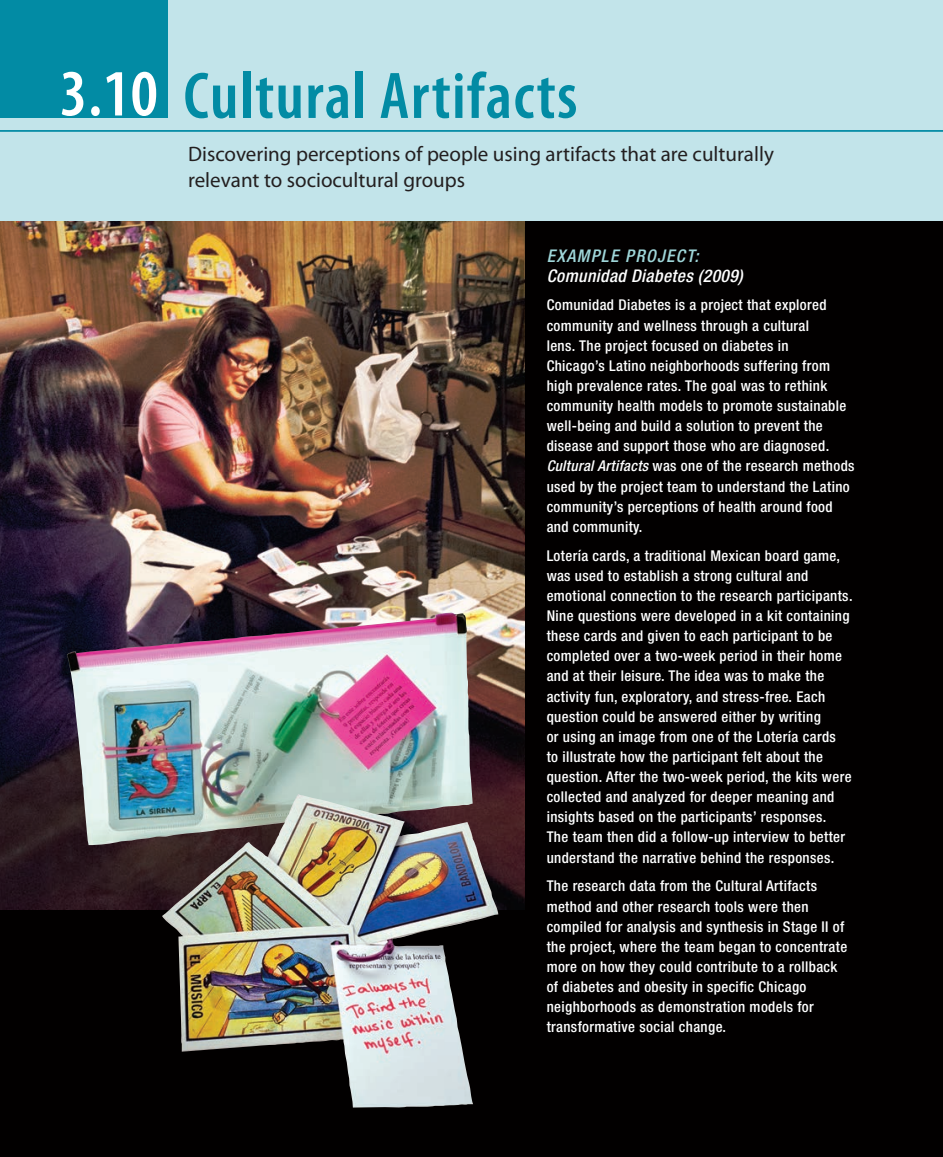
<style>
.page{position:relative;width:943px;height:1157px;background:#fff}
.page>*{position:absolute;margin:0;border:0;box-sizing:border-box;transform-origin:0 0}
.t1{font:600 condensed 66.5px "Myriad Pro";letter-spacing:.02em;color:#028ba4}
.t2{font:21px/25.2px "Myriad Pro";color:#231f20}
.t3{font:italic 500 condensed 17.5px "Helvetica Neue";letter-spacing:.025em;color:#fff}
.t4{font:italic 500 condensed 17.5px "Helvetica Neue";letter-spacing:.075em;color:#9fd6d9}
.t5{font:500 condensed 14.88px/20.1px "Helvetica Neue";letter-spacing:.025em;color:#fff}
.s1{color:#fff}
.s2{font-style:italic}
</style>
<div class="page">
<div style="left:0;top:890px;width:529px;height:267px;background:#020000"></div>
<img style="left:0;top:221px;width:525px;height:688px">
<div style="left:525px;top:219px;width:417px;height:938px;background:#020000"></div>
<img style="left:67px;top:612px;width:405px;height:233px">
<img style="left:162px;top:794px;width:336px;height:314px">
<div style="left:0;top:0;width:942px;height:221px;background:#c2e4ea"></div>
<hr style="left:0;top:130px;width:942px;height:2px;background:#028ba4">
<div style="left:0;top:0;width:168px;height:117px;background:#028ba4"></div>
<h1 class="t1" style="left:60px;top:72px;width:519px"><span class="s1">3.10</span> Cultural Artifacts</h1>
<h2 class="t2" style="left:188px;top:143px;width:587px">Discovering perceptions of people using artifacts that are culturally relevant to sociocultural groups</h2>
<p class="t4" style="left:546px;top:250px;width:153px">EXAMPLE PROJECT:</p>
<p class="t3" style="left:546px;top:269px;width:198px">Comunidad Diabetes (2009)</p>
<p class="t5" style="left:546px;top:296px;width:309px">Comunidad Diabetes is a project that explored community and wellness through a cultural<br>lens. The project focused on diabetes in<br>Chicago’s Latino neighborhoods suffering from high prevalence rates. The goal was to rethink community health models to promote sustainable well-being and build a solution to prevent the disease and support those who are diagnosed.<br><span class="s2">Cultural Artifacts</span> was one of the research methods used by the project team to understand the Latino community’s perceptions of health around food and community.</p>
<p class="t5" style="left:546px;top:547px;width:307px">Lotería cards, a traditional Mexican board game, was used to establish a strong cultural and emotional connection to the research participants.<br>Nine questions were developed in a kit containing these cards and given to each participant to be completed over a two-week period in their home and at their leisure. The idea was to make the activity fun, exploratory, and stress-free. Each question could be answered either by writing<br>or using an image from one of the Lotería cards<br>to illustrate how the participant felt about the question. After the two-week period, the kits were collected and analyzed for deeper meaning and insights based on the participants’ responses.<br>The team then did a follow-up interview to better understand the narrative behind the responses.</p>
<p class="t5" style="left:546px;top:877px;width:302px">The research data from the Cultural Artifacts method and other research tools were then compiled for analysis and synthesis in Stage II of the project, where the team began to concentrate more on how they could contribute to a rollback of diabetes and obesity in specific Chicago neighborhoods as demonstration models for transformative social change.</p>
</div>
